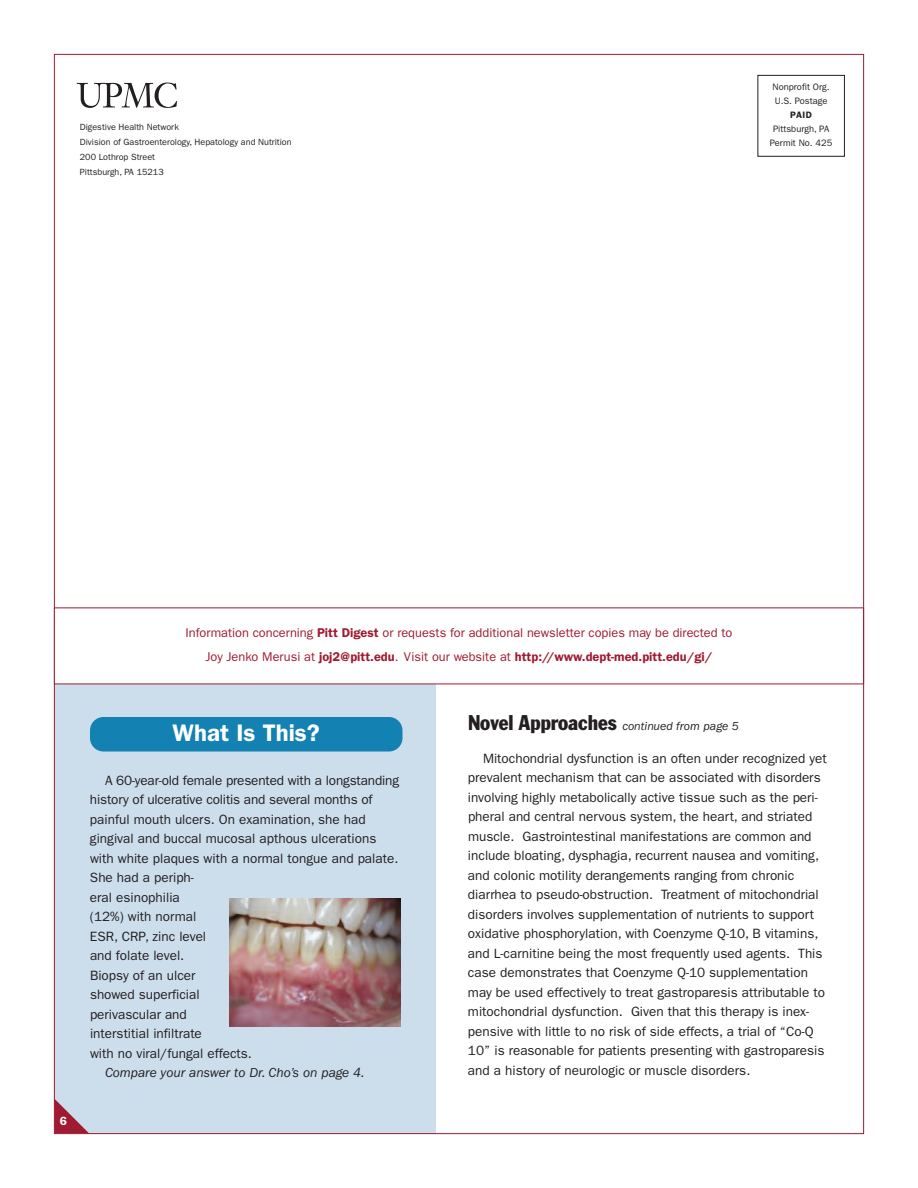
<style>
.page{position:relative;width:918px;height:1188px;background:#fff}
.page>*{position:absolute;margin:0;border:0;box-sizing:border-box;transform-origin:0 0}
.t1{font:600 24px "Franklin Gothic";color:#fff}
.t2{font:13.5px/19.5px "Franklin Gothic";color:#231f20}
.t3{font:italic 13.5px "Franklin Gothic";color:#231f20}
.t4{font:12.75px/24px "Franklin Gothic";color:#9f1b31;text-align:center}
.t5{font:italic 12px "Franklin Gothic";color:#231f20}
.t6{font:600 12px "Franklin Gothic";color:#fff}
.t7{font:9.3px/14px "Franklin Gothic";color:#231f20}
.t8{font:600 9.3px "Franklin Gothic";color:#231f20}
.t9{font:9px/15px "Franklin Gothic";color:#231f20}
.s1{font-weight:600}
.s2{font-style:normal;font-stretch:condensed;font-size:21px}
</style>
<div class="page">
<div style="left:54px;top:656px;width:381px;height:478px;background:#ccddec"></div>
<svg style="left:55px;top:1099px;width:34px;height:34px"></svg>
<svg style="left:77px;top:83px;width:100px;height:25px"></svg>
<div style="left:55px;top:608px;width:808px;height:76px;background:#fff"></div>
<div style="left:758px;top:75px;width:87px;height:82px;border:1px solid #231f20"></div>
<img style="left:230px;top:899px;width:171px;height:127px">
<div style="left:90px;top:717px;width:312px;height:35px;background:#1381b2;border-radius:14px"></div>
<p class="t9" style="left:80px;top:120px;width:213px">Digestive Health Network<br>Division of Gastroenterology, Hepatology and Nutrition<br>200 Lothrop Street<br>Pittsburgh, PA 15213</p>
<p class="t7" style="left:773px;top:81px;width:58px">Nonprofit Org.<br>U.S. Postage</p>
<p class="t8" style="left:790px;top:112px;width:23px">PAID</p>
<p class="t7" style="left:770px;top:123px;width:64px;text-align:center">Pittsburgh, PA<br>Permit No. 425</p>
<p class="t6" style="left:60px;top:1117px;width:9px">6</p>
<p class="t4" style="left:186px;top:622px;width:548px">Information concerning <span class="s1">Pitt Digest</span> or requests for additional newsletter copies may be directed to<br>Joy Jenko Merusi at <span class="s1">joj2@pitt.edu</span>. Visit our website at <span class="s1">http://www.dept-med.pitt.edu/gi/</span></p>
<h1 class="t1" style="left:173px;top:724px;width:149px">What Is This?</h1>
<p class="t2" style="left:90px;top:772px;width:311px;text-indent:15px">A 60-year-old female presented with a longstanding history of ulcerative colitis and several months of painful mouth ulcers. On examination, she had gingival and buccal mucosal apthous ulcerations with white plaques with a normal tongue and palate.<br>She had a periph-<br>eral esinophilia<br>(12%) with normal<br>ESR, CRP, zinc level<br>and folate level.<br>Biopsy of an ulcer<br>showed superficial<br>perivascular and<br>interstitial infiltrate<br>with no viral/fungal effects.</p>
<p class="t3" style="left:105px;top:1068px;width:261px">Compare your answer to Dr. Cho’s on page 4.</p>
<p class="t5" style="left:468px;top:722px;width:272px"><span class="s2">Novel Approaches</span> continued from page 5</p>
<p class="t2" style="left:468px;top:749px;width:360px;text-indent:15px">Mitochondrial dysfunction is an often under recognized yet prevalent mechanism that can be associated with disorders involving highly metabolically active tissue such as the peri&shy;pheral and central nervous system, the heart, and striated muscle. Gastrointestinal manifestations are common and include bloating, dysphagia, recurrent nausea and vomiting, and colonic motility derangements ranging from chronic diarrhea to pseudo-obstruction. Treatment of mitochondrial disorders involves supplementation of nutrients to support oxidative phosphorylation, with Coenzyme Q-10, B vitamins, and L-carnitine being the most frequently used agents. This case demonstrates that Coenzyme Q-10 supplementation may be used effectively to treat gastroparesis attributable to mitochondrial dysfunction. Given that this therapy is inex&shy;pensive with little to no risk of side effects, a trial of “Co-Q 10” is reasonable for patients presenting with gastroparesis and a history of neurologic or muscle disorders.</p>
</div>
